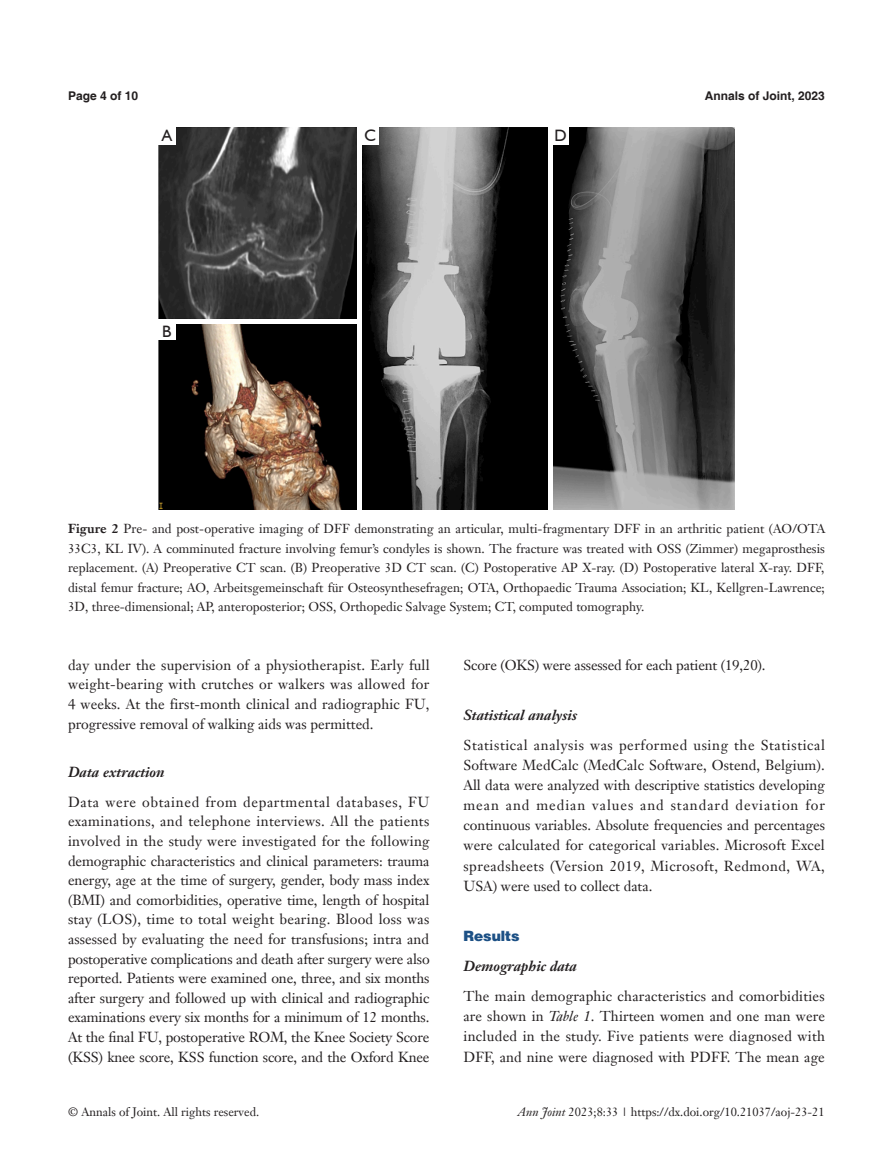
<style>
.page{position:relative;width:893px;height:1170px;background:#fff}
.page>*{position:absolute;margin:0;border:0;box-sizing:border-box;transform-origin:0 0}
.t1{font:16.5px "Humanist 521 BT";color:#231f20}
.t2{font:14.25px/19.6px "Janson Text LT";color:#231f20;text-align:justify}
.t3{font:italic 700 14.25px "Janson Text LT";color:#231f20}
.t4{font:900 14.25px "Helvetica";color:#1c5085}
.t5{font:12.75px/19.5px "Janson Text LT";color:#231f20;text-align:justify}
.t6{font:12px "Janson Text LT";color:#231f20}
.t7{font:700 12px "Helvetica";color:#231f20}
.s1{font-weight:700}
.s2{font-style:italic}
</style>
<div class="page">
<img style="left:159px;top:128px;width:575px;height:381px">
<div style="left:357px;top:127px;width:5px;height:382px;background:#fff"></div>
<hr style="left:548px;top:127px;width:4px;height:382px;background:#fff">
<hr style="left:158px;top:319px;width:202px;height:4px;background:#fff">
<div style="left:158px;top:127px;width:17px;height:17px;background:#fff"></div>
<div style="left:158px;top:323px;width:17px;height:17px;background:#fff"></div>
<div style="left:362px;top:127px;width:17px;height:17px;background:#fff"></div>
<div style="left:552px;top:127px;width:17px;height:17px;background:#fff"></div>
<p class="t7" style="left:68px;top:88px;width:72px">Page 4 of 10</p>
<p class="t7" style="left:705px;top:88px;width:122px">Annals of Joint, 2023</p>
<p class="t1" style="left:162px;top:125px;width:12px">A</p>
<p class="t1" style="left:162px;top:321px;width:11px">B</p>
<p class="t1" style="left:364px;top:125px;width:13px">C</p>
<p class="t1" style="left:554px;top:125px;width:14px">D</p>
<p class="t5" style="left:68px;top:519px;width:759px"><span class="s1">Figure 2</span> Pre- and post-operative imaging of DFF demonstrating an articular, multi-fragmentary DFF in an arthritic patient (AO/OTA 33C3, KL IV). A comminuted fracture involving femur’s condyles is shown. The fracture was treated with OSS (Zimmer) megaprosthesis replacement. (A) Preoperative CT scan. (B) Preoperative 3D CT scan. (C) Postoperative AP X-ray. (D) Postoperative lateral X-ray. DFF, distal femur fracture; AO, Arbeitsgemeinschaft für Osteosynthesefragen; OTA, Orthopaedic Trauma Association; KL, Kellgren-Lawrence; 3D, three-dimensional; AP, anteroposterior; OSS, Orthopedic Salvage System; CT, computed tomography.</p>
<p class="t2" style="left:68px;top:654px;width:363px">day under the supervision of a physiotherapist. Early full weight-bearing with crutches or walkers was allowed for 4 weeks. At the first-month clinical and radiographic FU, progressive removal of walking aids was permitted.</p>
<p class="t3" style="left:68px;top:763px;width:98px">Data extraction</p>
<p class="t2" style="left:68px;top:792px;width:363px">Data were obtained from departmental databases, FU examinations, and telephone interviews. All the patients involved in the study were investigated for the following demographic characteristics and clinical parameters: trauma energy, age at the time of surgery, gender, body mass index (BMI) and comorbidities, operative time, length of hospital stay (LOS), time to total weight bearing. Blood loss was assessed by evaluating the need for transfusions; intra and postoperative complications and death after surgery were also reported. Patients were examined one, three, and six months after surgery and followed up with clinical and radiographic examinations every six months for a minimum of 12 months.<br>At the final FU, postoperative ROM, the Knee Society Score (KSS) knee score, KSS function score, and the Oxford Knee</p>
<p class="t2" style="left:463px;top:654px;width:304px">Score (OKS) were assessed for each patient (19,20).</p>
<p class="t3" style="left:463px;top:705px;width:115px">Statistical analysis</p>
<p class="t2" style="left:463px;top:735px;width:363px;line-height:20.1px">Statistical analysis was performed using the Statistical Software MedCalc (MedCalc Software, Ostend, Belgium).<br>All data were analyzed with descriptive statistics developing mean and median values and standard deviation for continuous variables. Absolute frequencies and percentages were calculated for categorical variables. Microsoft Excel spreadsheets (Version 2019, Microsoft, Redmond, WA, USA) were used to collect data.</p>
<p class="t4" style="left:463px;top:926px;width:58px">Results</p>
<p class="t3" style="left:463px;top:956px;width:115px">Demographic data</p>
<p class="t2" style="left:463px;top:986px;width:363px;line-height:20.1px">The main demographic characteristics and comorbidities are shown in <span class="s2">Table 1</span>. Thirteen women and one man were included in the study. Five patients were diagnosed with DFF, and nine were diagnosed with PDFF. The mean age</p>
<p class="t6" style="left:68px;top:1104px;width:192px">© Annals of Joint. All rights reserved.</p>
<p class="t6" style="left:518px;top:1104px;width:308px"><span class="s2">Ann Joint</span> 2023;8:33 | https://dx.doi.org/10.21037/aoj-23-21</p>
</div>
